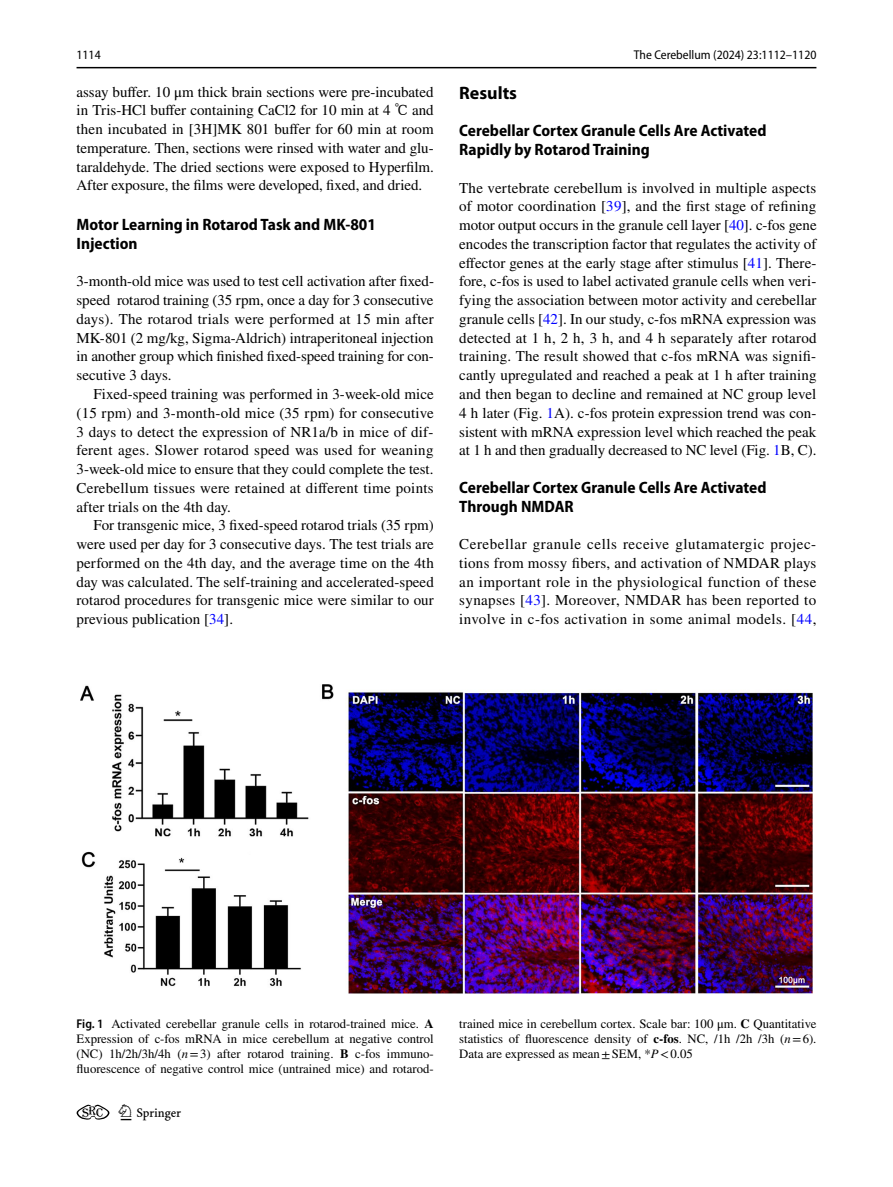
<style>
.page{position:relative;width:893px;height:1187px;background:#fff}
.page>*{position:absolute;margin:0;border:0;box-sizing:border-box;transform-origin:0 0}
.t1{font:22.5px "Springnew Regular 3";color:#000}
.t2{font:700 18px "Myriad Pro";color:#000}
.t3{font:700 semi-condensed 16.5px/18.8px "Myriad Pro";color:#000}
.t4{font:15px/18.8px "STIX";letter-spacing:.005em;color:#000;text-align:justify}
.t5{font:12.75px/15px "STIX";color:#000;text-align:justify}
.t6{font:semi-condensed 12.75px "Myriad Pro";color:#000}
.s1{font-family:"Code 2000"}
.s2{color:#00f}
.s3{font-family:"Myriad Pro";font-weight:600;font-stretch:semi-condensed}
.s4{font-weight:700}
.s5{font-style:italic}
</style>
<div class="page">
<hr style="left:77px;top:67px;width:739px;height:1px;background:#000">
<svg style="left:77px;top:1104px;width:33px;height:15px"></svg>
<img style="left:81px;top:684px;width:731px;height:309px">
<p class="t6" style="left:77px;top:48px;width:26px">1114</p>
<p class="t6" style="left:634px;top:48px;width:184px">The Cerebellum (2024) 23:1112–1120</p>
<p class="t4" style="left:77px;top:83px;width:359px">assay buffer. 10 μm thick brain sections were pre-incubated in Tris-HCl buffer containing CaCl2 for 10 min at 4 <span class="s1">℃</span> and then incubated in [3H]MK 801 buffer for 60 min at room temperature. Then, sections were rinsed with water and glu&shy;taraldehyde. The dried sections were exposed to Hyperfilm.<br>After exposure, the films were developed, fixed, and dried.</p>
<p class="t3" style="left:77px;top:215px;width:301px">Motor Learning in Rotarod Task and MK‑801<br>Injection</p>
<p class="t4" style="left:77px;top:273px;width:359px">3-month-old mice was used to test cell activation after fixed&shy;speed rotarod training (35 rpm, once a day for 3 consecutive days). The rotarod trials were performed at 15 min after MK-801 (2 mg/kg, Sigma-Aldrich) intraperitoneal injection in another group which finished fixed-speed training for con&shy;secutive 3 days.</p>
<p class="t4" style="left:77px;top:385px;width:359px;text-indent:17px">Fixed-speed training was performed in 3-week-old mice (15 rpm) and 3-month-old mice (35 rpm) for consecutive 3 days to detect the expression of NR1a/b in mice of dif&shy;ferent ages. Slower rotarod speed was used for weaning 3-week-old mice to ensure that they could complete the test.<br>Cerebellum tissues were retained at different time points after trials on the 4th day.</p>
<p class="t4" style="left:77px;top:517px;width:359px;text-indent:17px">For transgenic mice, 3 fixed-speed rotarod trials (35 rpm) were used per day for 3 consecutive days. The test trials are performed on the 4th day, and the average time on the 4th day was calculated. The self-training and accelerated-speed rotarod procedures for transgenic mice were similar to our previous publication [<span class="s2">34</span>].</p>
<p class="t2" style="left:459px;top:81px;width:59px">Results</p>
<p class="t3" style="left:459px;top:122px;width:309px">Cerebellar Cortex Granule Cells Are Activated<br>Rapidly by Rotarod Training</p>
<p class="t4" style="left:459px;top:179px;width:359px">The vertebrate cerebellum is involved in multiple aspects of motor coordination [<span class="s2">39</span>], and the first stage of refining motor output occurs in the granule cell layer [<span class="s2">40</span>]. c-fos gene encodes the transcription factor that regulates the activity of effector genes at the early stage after stimulus [<span class="s2">41</span>]. There&shy;fore, c-fos is used to label activated granule cells when veri&shy;fying the association between motor activity and cerebellar granule cells [<span class="s2">42</span>]. In our study, c-fos mRNA expression was detected at 1 h, 2 h, 3 h, and 4 h separately after rotarod training. The result showed that c-fos mRNA was signifi&shy;cantly upregulated and reached a peak at 1 h after training and then began to decline and remained at NC group level 4 h later (Fig. <span class="s2">1</span>A). c-fos protein expression trend was con&shy;sistent with mRNA expression level which reached the peak at 1 h and then gradually decreased to NC level (Fig. <span class="s2">1</span>B, C).</p>
<p class="t3" style="left:459px;top:478px;width:309px">Cerebellar Cortex Granule Cells Are Activated<br>Through NMDAR</p>
<p class="t4" style="left:459px;top:535px;width:359px">Cerebellar granule cells receive glutamatergic projec&shy;tions from mossy fibers, and activation of NMDAR plays an important role in the physiological function of these synapses [<span class="s2">43</span>]. Moreover, NMDAR has been reported to involve in c-fos activation in some animal models. [<span class="s2">44</span>,</p>
<p class="t5" style="left:77px;top:1017px;width:359px"><span class="s3">Fig. 1</span> Activated cerebellar granule cells in rotarod-trained mice. <span class="s4">A </span>Expression of c-fos mRNA in mice cerebellum at negative control (NC) 1h/2h/3h/4h (<span class="s5">n</span>=3) after rotarod training. <span class="s4">B</span> c-fos immuno&shy;fluorescence of negative control mice (untrained mice) and rotarod-</p>
<p class="t5" style="left:459px;top:1017px;width:359px">trained mice in cerebellum cortex. Scale bar: 100 μm. <span class="s4">C</span> Quantitative statistics of fluorescence density of <span class="s4">c-fos</span>. NC, /1h /2h /3h (<span class="s5">n</span>=6).<br>Data are expressed as mean±SEM, *<span class="s5">P</span>&lt;0.05</p>
<h1 class="t1" style="left:121px;top:1104px;width:62px">1 3</h1>
</div>
